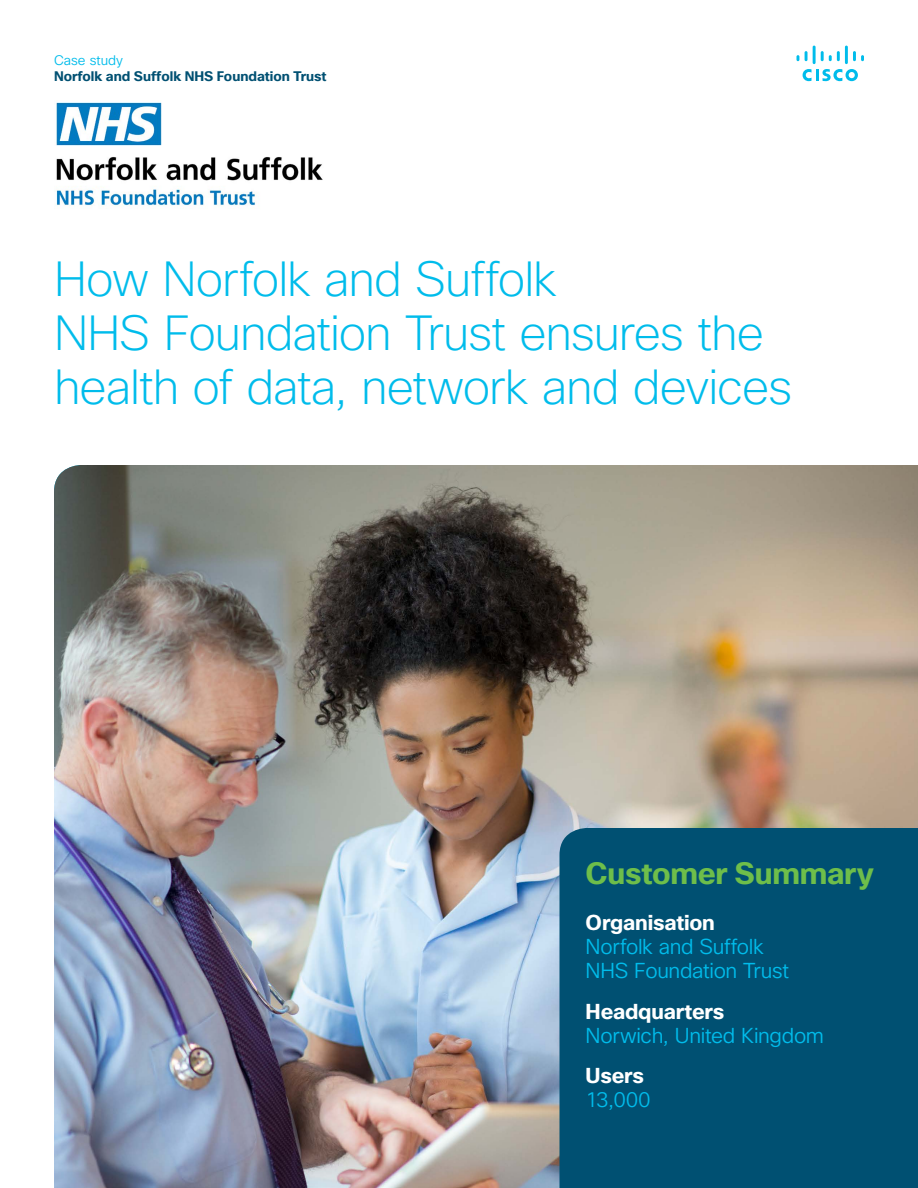
<style>
.page{position:relative;width:918px;height:1188px;background:#fff}
.page>*{position:absolute;margin:0;border:0;box-sizing:border-box;transform-origin:0 0}
.t1{font:200 48px/54px "Cisco Sans";letter-spacing:-.02em;color:#00bceb}
.t2{font:700 30px "Cisco Sans";letter-spacing:-.01em;color:#6ebe4a}
.t3{font:300 21px/24px "Cisco Sans";letter-spacing:-.015em;color:#00bceb}
.t4{font:700 21px "Cisco Sans";letter-spacing:-.005em;color:#fff}
.t5{font:700 13.5px "Cisco Sans";color:#005072}
.t6{font:300 13.5px "Cisco Sans";color:#00bceb}
</style>
<div class="page">
<svg style="left:803px;top:69px;width:55px;height:12px"></svg>
<svg style="left:797px;top:55px;width:2px;height:6px"></svg>
<svg style="left:805px;top:51px;width:3px;height:10px"></svg>
<hr style="left:813px;top:46px;width:3px;height:18px;background:#00bceb">
<svg style="left:821px;top:51px;width:19px;height:10px"></svg>
<hr style="left:845px;top:46px;width:3px;height:18px;background:#00bceb">
<svg style="left:853px;top:51px;width:11px;height:10px"></svg>
<img style="left:54px;top:465px;width:864px;height:723px">
<div style="left:560px;top:828px;width:358px;height:360px;background:#005072"></div>
<img style="left:56px;top:102px;width:267px;height:107px">
<p class="t6" style="left:54px;top:51px;width:71px">Case study</p>
<p class="t5" style="left:54px;top:67px;width:274px">Norfolk and Suffolk NHS Foundation Trust</p>
<p class="t1" style="left:54px;top:252px;width:740px">How Norfolk and Suffolk<br>NHS Foundation Trust ensures the health of data, network and devices</p>
<p class="t2" style="left:586px;top:853px;width:290px">Customer Summary</p>
<p class="t4" style="left:586px;top:909px;width:131px">Organisation</p>
<p class="t3" style="left:586px;top:935px;width:205px">Norfolk and Suffolk<br>NHS Foundation Trust</p>
<p class="t4" style="left:586px;top:997px;width:140px">Headquarters</p>
<p class="t3" style="left:586px;top:1024px;width:240px">Norwich, United Kingdom</p>
<p class="t4" style="left:586px;top:1062px;width:60px">Users</p>
<p class="t3" style="left:586px;top:1089px;width:67px">13,000</p>
</div>
